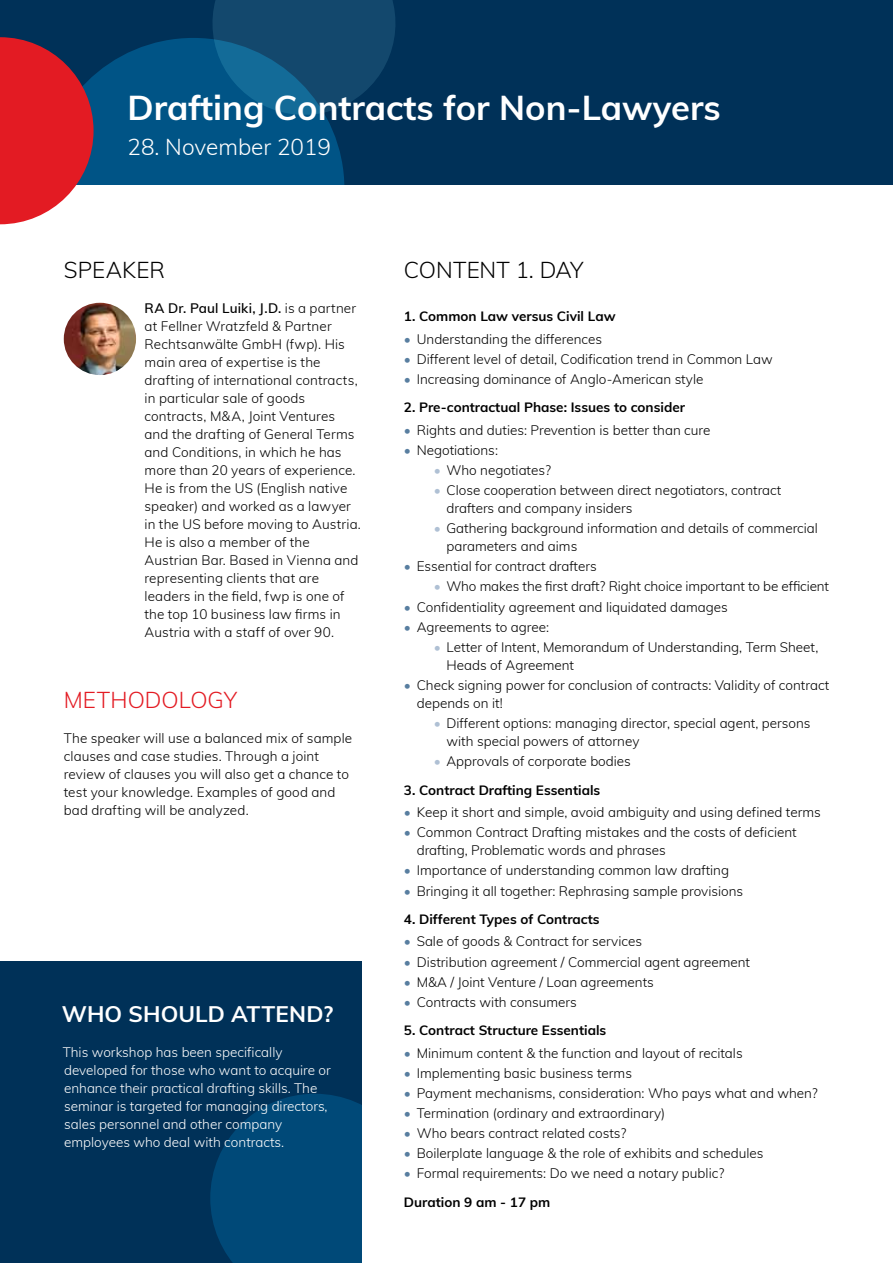
<style>
.page{position:relative;width:893px;height:1263px;background:#fff}
.page>*{position:absolute;margin:0;border:0;box-sizing:border-box;transform-origin:0 0}
.t1{font:700 34.5px "Muli";color:#fff}
.t2{font:300 22.5px "Muli";letter-spacing:.01em;color:#000}
.t3{font:700 22.5px "Muli";color:#fff}
.t4{font:300 22.5px "Muli";color:#fff}
.t5{font:300 22.5px "Muli";letter-spacing:.01em;color:#e31b23}
.t6{font:300 13.5px/18px "Muli";color:#000}
.t7{font:300 13.5px/18px "Muli";color:#fff}
.t8{font:700 13.5px "Muli";color:#000}
.s1{font-weight:600}
.s2{color:#587ea0}
.s3{color:#afc0d4}
.s4{font-weight:700}
</style>
<div class="page">
<div style="left:0;top:0;width:893px;height:185px;background:#003158"></div>
<svg style="left:0;top:0;width:395px;height:224px"></svg>
<img style="left:64px;top:303px;width:72px;height:72px;border-radius:36px">
<div style="left:0;top:961px;width:361px;height:302px;background:#003158"></div>
<svg style="left:210px;top:1094px;width:151px;height:169px;background:#004674"></svg>
<h1 class="t1" style="left:128px;top:82px;width:595px">Drafting Contracts for Non-Lawyers</h1>
<h2 class="t4" style="left:128px;top:131px;width:205px">28. November 2019</h2>
<h2 class="t2" style="left:64px;top:253px;width:73px">Speaker</h2>
<p class="t6" style="left:145px;top:298px;width:218px"><span class="s1">RA Dr. Paul Luiki, J.D.</span> is a partner at Fellner Wratzfeld &amp; Partner<br>Rechtsanwälte GmbH (fwp). His main area of expertise is the drafting of international contracts, in particular sale of goods contracts, M&amp;A, Joint Ventures and the drafting of General Terms and Conditions, in which he has more than 20 years of experience.<br>He is from the US (English native speaker) and worked as a lawyer in the US before moving to Austria.<br>He is also a member of the<br>Austrian Bar. Based in Vienna and representing clients that are leaders in the field, fwp is one of the top 10 business law firms in<br>Austria with a staff of over 90.</p>
<h2 class="t5" style="left:64px;top:684px;width:175px">methodology</h2>
<p class="t6" style="left:64px;top:729px;width:290px">The speaker will use a balanced mix of sample clauses and case studies. Through a joint review of clauses you will also get a chance to test your knowledge. Examples of good and bad drafting will be analyzed.</p>
<h2 class="t3" style="left:62px;top:997px;width:21px">WHO</h2>
<h2 class="t3" style="left:128px;top:997px;width:17px">SHOUL</h2>
<h2 class="t3" style="left:208px;top:997px;width:39px">D ATTE</h2>
<h2 class="t3" style="left:289px;top:997px;width:45px">ND?</h2>
<p class="t7" style="left:63px;top:1042px;width:270px">This workshop has been specifically developed for those who want to acquire or enhance their practical drafting skills. The seminar is targeted for managing directors, sales personnel and other company employees who deal with contracts.</p>
<h2 class="t2" style="left:404px;top:253px;width:181px">Content 1. day</h2>
<p class="t8" style="left:404px;top:307px;width:213px">1. Common Law versus Civil Law</p>
<p class="t6" style="left:404px;top:329px;width:200px"><span class="s2">•</span> Understanding the differences</p>
<p class="t6" style="left:404px;top:349px;width:370px"><span class="s2">•</span> Different level of detail, Codification trend in Common Law</p>
<p class="t6" style="left:404px;top:369px;width:301px"><span class="s2">•</span> Increasing dominance of Anglo-American style</p>
<p class="t8" style="left:404px;top:398px;width:283px">2. Pre-contractual Phase: Issues to consider</p>
<p class="t6" style="left:404px;top:420px;width:308px"><span class="s2">•</span> Rights and duties: Prevention is better than cure</p>
<p class="t6" style="left:404px;top:440px;width:96px"><span class="s2">•</span> Negotiations:</p>
<p class="t6" style="left:434px;top:460px;width:119px"><span class="s3">•</span> Who negotiates?</p>
<p class="t6" style="left:446px;top:481px;width:336px;text-indent:-13px"><span class="s3">•</span> Close cooperation between direct negotiators, contract drafters and company insiders</p>
<p class="t6" style="left:446px;top:519px;width:373px;text-indent:-13px"><span class="s3">•</span> Gathering background information and details of commercial parameters and aims</p>
<p class="t6" style="left:404px;top:557px;width:194px"><span class="s2">•</span> Essential for contract drafters</p>
<p class="t6" style="left:434px;top:577px;width:397px"><span class="s3">•</span> Who makes the first draft? Right choice important to be efficient</p>
<p class="t6" style="left:404px;top:597px;width:325px"><span class="s2">•</span> Confidentiality agreement and liquidated damages</p>
<p class="t6" style="left:404px;top:617px;width:147px"><span class="s2">•</span> Agreements to agree:</p>
<p class="t6" style="left:446px;top:637px;width:373px;text-indent:-13px"><span class="s3">•</span> Letter of Intent, Memorandum of Understanding, Term Sheet,<br>Heads of Agreement</p>
<p class="t6" style="left:417px;top:675px;width:414px;text-indent:-13px"><span class="s2">•</span> Check signing power for conclusion of contracts: Validity of contract depends on it!</p>
<p class="t6" style="left:446px;top:714px;width:366px;text-indent:-13px"><span class="s3">•</span> Different options: managing director, special agent, persons with special powers of attorney</p>
<p class="t6" style="left:434px;top:752px;width:199px"><span class="s3">•</span> Approvals of corporate bodies</p>
<p class="t8" style="left:404px;top:780px;width:198px">3. Contract Drafting Essentials</p>
<p class="t6" style="left:404px;top:803px;width:418px"><span class="s2">•</span> Keep it short and simple, avoid ambiguity and using defined terms</p>
<p class="t6" style="left:417px;top:823px;width:382px;text-indent:-13px"><span class="s2">•</span> Common Contract Drafting mistakes and the costs of deficient drafting, Problematic words and phrases</p>
<p class="t6" style="left:404px;top:861px;width:327px"><span class="s2">•</span> Importance of understanding common law drafting</p>
<p class="t6" style="left:404px;top:881px;width:341px"><span class="s2">•</span> Bringing it all together: Rephrasing sample provisions</p>
<p class="t8" style="left:404px;top:909px;width:197px">4. Different Types of Contracts</p>
<p class="t6" style="left:404px;top:932px;width:240px"><span class="s2">•</span> Sale of goods &amp; Contract for services</p>
<p class="t6" style="left:404px;top:952px;width:348px"><span class="s2">•</span> Distribution agreement / Commercial agent agreement</p>
<p class="t6" style="left:404px;top:972px;width:251px"><span class="s2">•</span> M&amp;A / Joint Venture / Loan agreements</p>
<p class="t6" style="left:404px;top:992px;width:174px"><span class="s2">•</span> Contracts with consumers</p>
<p class="t8" style="left:404px;top:1021px;width:204px">5. Contract Structure Essentials</p>
<p class="t6" style="left:404px;top:1043px;width:340px"><span class="s2">•</span> Minimum content &amp; the function and layout of recitals</p>
<p class="t6" style="left:404px;top:1063px;width:230px"><span class="s2">•</span> Implementing basic business terms</p>
<p class="t6" style="left:404px;top:1083px;width:415px"><span class="s2">•</span> Payment mechanisms, consideration: Who pays what and when?</p>
<p class="t6" style="left:404px;top:1103px;width:263px"><span class="s2">•</span> Termination (ordinary and extraordinary)</p>
<p class="t6" style="left:404px;top:1124px;width:224px"><span class="s2">•</span> Who bears contract related costs?</p>
<p class="t6" style="left:404px;top:1144px;width:361px"><span class="s2">•</span> Boilerplate language &amp; the role of exhibits and schedules</p>
<p class="t6" style="left:404px;top:1159px;width:322px;line-height:28.7px"><span class="s2">•</span> Formal requirements: Do we need a notary public?<br><span class="s4">Duration 9 am - 17 pm</span></p>
</div>
